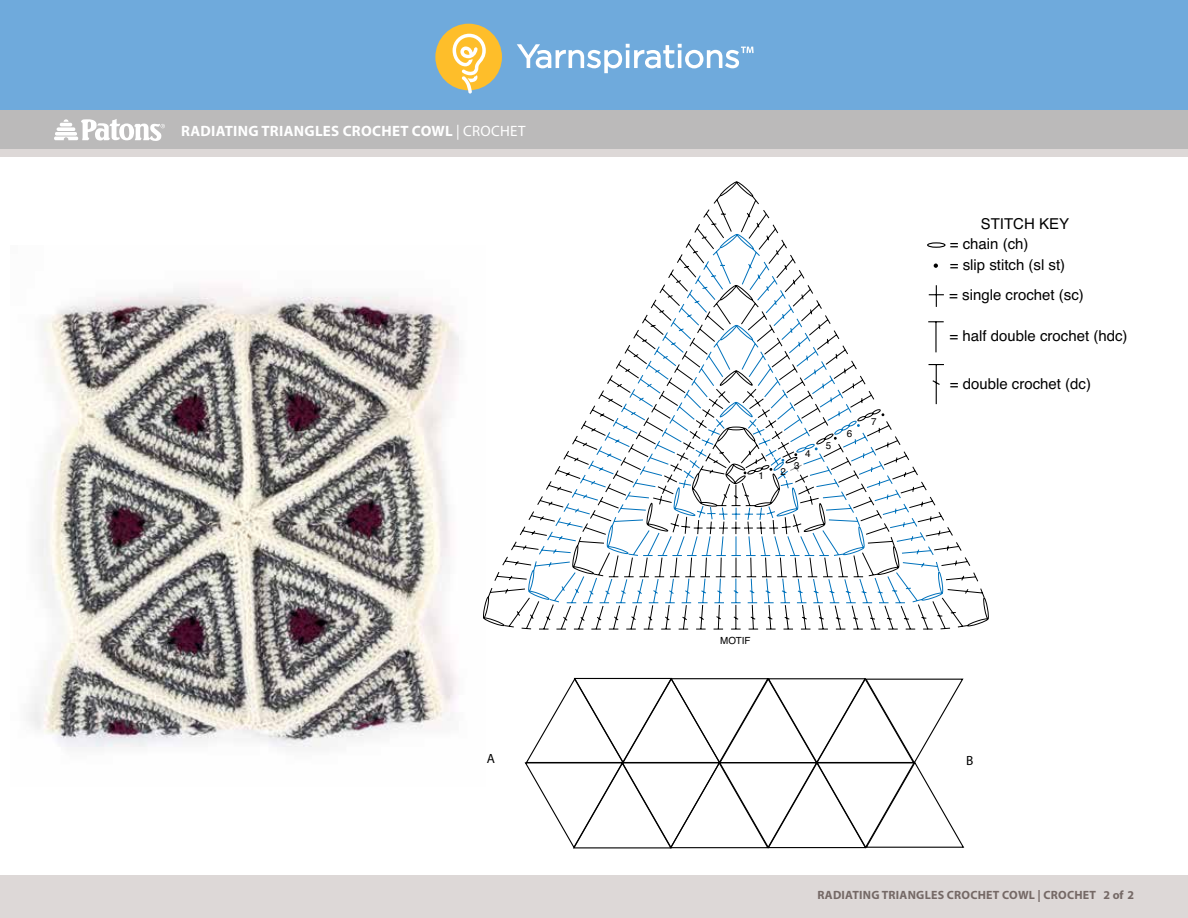
<style>
.page{position:relative;width:1188px;height:918px;background:#fff}
.page>*{position:absolute;margin:0;border:0;box-sizing:border-box;transform-origin:0 0}
.t1{font:15px/20.4px "Helvetica";color:#000}
.t2{font:700 15px "Myriad Pro";letter-spacing:.02em;color:#fff}
.t3{font:13.35px "Myriad Pro";color:#000}
.t4{font:700 12px "Myriad Pro";letter-spacing:.02em;color:#756966}
.t5{font:9.9px "Helvetica";letter-spacing:-.005em;color:#000}
.s1{font-weight:400}
</style>
<div class="page">
<div style="left:0;top:875px;width:1188px;height:43px;background:#ddd8d7"></div>
<div style="left:0;top:149px;width:1188px;height:9px;background:#ddd8d7"></div>
<div style="left:0;top:0;width:1188px;height:111px;background:#6faadc"></div>
<div style="left:0;top:111px;width:1188px;height:38px;background:#bbbaba"></div>
<div style="left:435px;top:24px;width:67px;height:66px;background:#febe2a;border-radius:50%"></div>
<svg style="left:453px;top:34px;width:33px;height:60px"></svg>
<svg style="left:517px;top:44px;width:237px;height:29px"></svg>
<svg style="left:54px;top:119px;width:111px;height:22px"></svg>
<svg style="left:524px;top:677px;width:441px;height:172px"></svg>
<img style="left:28px;top:288px;width:431px;height:460px">
<svg style="left:720px;top:182px;width:224px;height:102px"></svg>
<svg style="left:483px;top:195px;width:249px;height:431px"></svg>
<div style="left:927px;top:242px;width:19px;height:6px;border:1px solid #000;border-radius:50%"></div>
<svg style="left:934px;top:264px;width:4px;height:4px"></svg>
<svg style="left:503px;top:284px;width:486px;height:346px"></svg>
<p class="t2" style="left:181px;top:121px;width:346px">RADIATING TRIANGLES CROCHET COWL <span class="s1">| CROCHET</span></p>
<p class="t5" style="left:758px;top:468px;width:7px">1</p>
<p class="t5" style="left:780px;top:464px;width:7px">2</p>
<p class="t5" style="left:805px;top:446px;width:7px">4</p>
<p class="t5" style="left:794px;top:458px;width:7px">3</p>
<p class="t5" style="left:826px;top:438px;width:7px">5</p>
<p class="t5" style="left:847px;top:426px;width:7px">6</p>
<p class="t5" style="left:871px;top:414px;width:7px">7</p>
<p class="t5" style="left:720px;top:633px;width:32px">MOTIF</p>
<p class="t1" style="left:950px;top:214px;width:121px;text-indent:31px">STITCH KEY = chain (ch)<br>= slip stitch (sl st)</p>
<p class="t1" style="left:949px;top:285px;width:136px">= single crochet (sc)</p>
<p class="t1" style="left:950px;top:326px;width:180px">= half double crochet (hdc)</p>
<p class="t1" style="left:950px;top:374px;width:143px">= double crochet (dc)</p>
<p class="t3" style="left:487px;top:750px;width:10px">A</p>
<p class="t3" style="left:966px;top:752px;width:9px">B</p>
<p class="t4" style="left:817px;top:887px;width:318px">RADIATING TRIANGLES CROCHET COWL | CROCHET 2 of 2</p>
</div>
